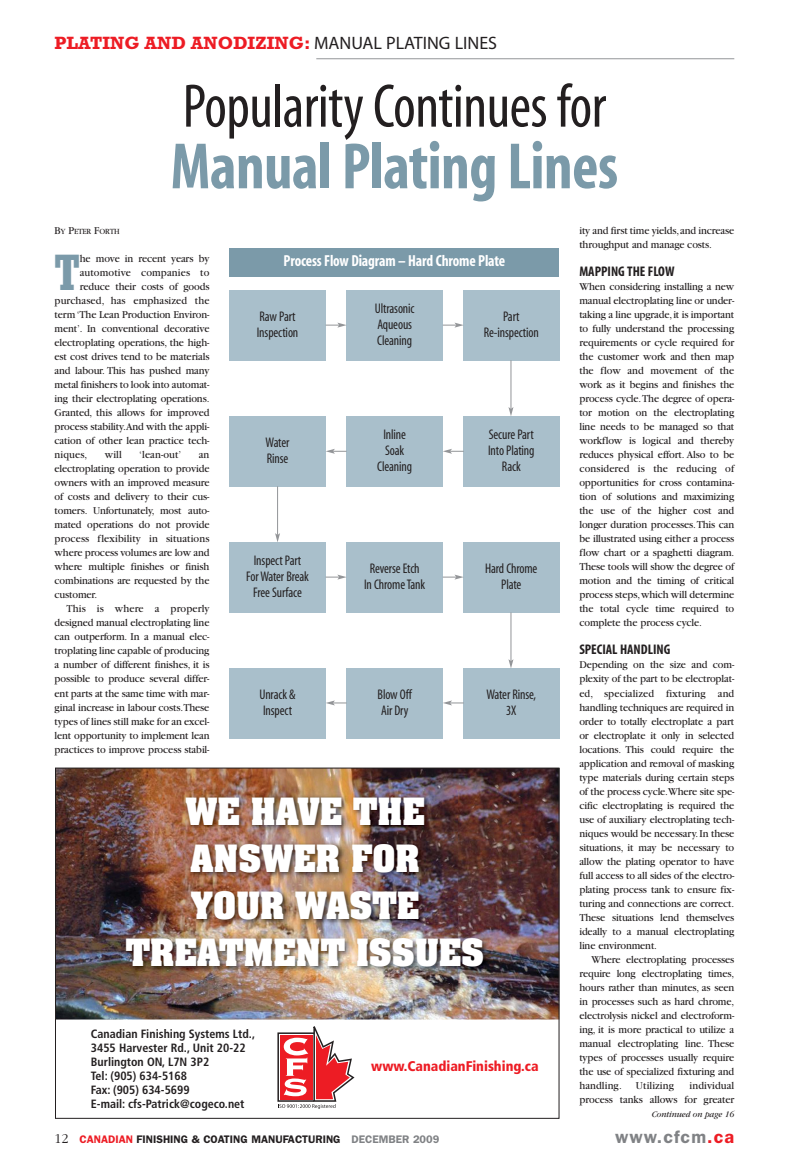
<style>
.page{position:relative;width:793px;height:1172px;background:#fff}
.page>*{position:absolute;margin:0;border:0;box-sizing:border-box;transform-origin:0 0}
.t1{font:700 66px "Myriad Condensed";letter-spacing:-.01em;color:#7b9aa9;scale:.95 1}
.t2{font:62px "Myriad Condensed";letter-spacing:-.01em;color:#231f20;scale:.95 1}
.t3{font:700 condensed 50.3px "Rockwell";color:#7b9aa9;scale:.95 1}
.t4{font:32px/47px "Aachen Bold+XERJYM";color:#fff;text-align:center}
.t5{font:700 18px "Rockwell";color:#ed1c24}
.t6{font:600 18px "Franklin Gothic";letter-spacing:.06em;color:#808285}
.t7{font:700 16px "Myriad Condensed";letter-spacing:-.01em;color:#fff;scale:.95 1}
.t8{font:14px/16px "Myriad Condensed";letter-spacing:-.01em;color:#231f20;text-align:center;scale:.95 1}
.t9{font:700 14px "Myriad Condensed";color:#231f20}
.t10{font:14px "Frutiger Black Cn+NVMDWG";color:#ed1c24}
.t11{font:12px/14px "Frutiger Bold Cn+DJSBGF";color:#231f20}
.t12{font:11px/14px "Garamond";letter-spacing:-.01em;color:#231f20;text-align:justify;scale:.95 1}
.t13{font:11px "Garamond";letter-spacing:.01em;color:#231f20;scale:.95 1}
.t14{font:600 11px "Franklin Gothic";color:#231f20}
.t15{font:italic 9px "Garamond";letter-spacing:-.01em;color:#231f20;scale:.95 1}
.t16{font:8.2px "Garamond";letter-spacing:-.015em;color:#231f20;scale:.95 1}
.s1{font-family:"Myriad";font-weight:400;color:#231f20}
.s2{font-size:11px}
.s3{font-family:"Garamond";font-weight:300;font-size:14px}
.s4{color:#ed1c24}
.s5{color:#808285}
</style>
<div class="page">
<hr style="left:316px;top:58px;width:418px;height:1px;background:#939598">
<svg style="left:277px;top:1026px;width:77px;height:82px"></svg>
<img style="left:57px;top:769px;width:500px;height:250px">
<img style="left:121px;top:790px;width:371px;height:192px">
<div style="left:229px;top:290px;width:96px;height:70px;background:#a9bfcb"></div>
<div style="left:463px;top:290px;width:96px;height:70px;background:#a9bfcb"></div>
<div style="left:346px;top:290px;width:96px;height:70px;background:#a9bfcb"></div>
<div style="left:229px;top:416px;width:96px;height:70px;background:#a9bfcb"></div>
<div style="left:463px;top:416px;width:96px;height:70px;background:#a9bfcb"></div>
<div style="left:346px;top:416px;width:96px;height:70px;background:#a9bfcb"></div>
<div style="left:229px;top:542px;width:96px;height:70px;background:#a9bfcb"></div>
<div style="left:463px;top:542px;width:96px;height:70px;background:#a9bfcb"></div>
<div style="left:346px;top:542px;width:96px;height:70px;background:#a9bfcb"></div>
<div style="left:229px;top:668px;width:96px;height:70px;background:#a9bfcb"></div>
<div style="left:463px;top:668px;width:96px;height:70px;background:#a9bfcb"></div>
<div style="left:346px;top:668px;width:96px;height:70px;background:#a9bfcb"></div>
<div style="left:229px;top:248px;width:330px;height:28px;background:#7b9aa9"></div>
<svg style="left:325px;top:322px;width:21px;height:5px"></svg>
<svg style="left:442px;top:322px;width:21px;height:5px"></svg>
<svg style="left:325px;top:574px;width:21px;height:5px"></svg>
<svg style="left:442px;top:574px;width:21px;height:5px"></svg>
<svg style="left:325px;top:448px;width:21px;height:5px"></svg>
<svg style="left:442px;top:448px;width:21px;height:5px"></svg>
<svg style="left:442px;top:700px;width:21px;height:5px"></svg>
<svg style="left:325px;top:700px;width:21px;height:5px"></svg>
<hr style="left:510px;top:612px;width:1px;height:48px;background:#939598">
<svg style="left:508px;top:659px;width:5px;height:9px"></svg>
<hr style="left:510px;top:360px;width:1px;height:48px;background:#939598">
<svg style="left:508px;top:407px;width:5px;height:9px"></svg>
<hr style="left:277px;top:486px;width:1px;height:48px;background:#939598">
<svg style="left:275px;top:533px;width:5px;height:9px"></svg>
<h3 class="t5" style="left:55px;top:37px;width:444px">PLATING AND ANODIZING: <span class="s1">MANUAL PLATING LINES</span></h3>
<h2 class="t2" style="left:182px;top:84px;width:447px">Popularity Continues for</h2>
<h1 class="t1" style="left:170px;top:143px;width:472px">Manual Plating Lines</h1>
<p class="t16" style="left:55px;top:229px;width:70px"><span class="s2">B</span>Y <span class="s2">P</span>ETER <span class="s2">F</span>ORTH</p>
<h3 class="t3" style="left:55px;top:255px;width:28px">T</h3>
<p class="t12" style="left:80px;top:252px;width:138px">he move in recent years by</p>
<p class="t13" style="left:80px;top:269px;width:138px">automotive companies to</p>
<p class="t12" style="left:80px;top:280px;width:138px">reduce their costs of goods</p>
<p class="t13" style="left:55px;top:297px;width:164px">purchased, has emphasized the</p>
<p class="t12" style="left:55px;top:308px;width:164px">term ‘The Lean Production Environ-</p>
<p class="t12" style="left:55px;top:322px;width:164px">ment’. In conventional decorative</p>
<p class="t12" style="left:55px;top:336px;width:164px">electroplating operations, the high-</p>
<p class="t12" style="left:55px;top:350px;width:164px">est cost drives tend to be materials</p>
<p class="t12" style="left:55px;top:364px;width:164px">and labour. This has pushed many</p>
<p class="t12" style="left:55px;top:378px;width:164px">metal finishers to look into automat-</p>
<p class="t12" style="left:55px;top:392px;width:164px">ing their electroplating operations.</p>
<p class="t12" style="left:55px;top:406px;width:164px">Granted, this allows for improved</p>
<p class="t12" style="left:55px;top:420px;width:164px">process stability.And with the appli-</p>
<p class="t12" style="left:55px;top:434px;width:164px">cation of other lean practice tech-</p>
<p class="t12" style="left:55px;top:448px;width:36px">niques,</p>
<p class="t12" style="left:105px;top:448px;width:19px">will</p>
<p class="t12" style="left:139px;top:448px;width:46px">‘lean-out’</p>
<p class="t12" style="left:55px;top:448px;width:164px;text-indent:144px">an electroplating operation to provide owners with an improved measure of costs and delivery to their cus&shy;tomers. Unfortunately, most auto&shy;mated operations do not provide process flexibility in situations where process volumes are low and where multiple finishes or finish combinations are requested by the customer.</p>
<p class="t12" style="left:55px;top:602px;width:164px;text-indent:12px">This is where a properly designed manual electroplating line can outperform. In a manual elec&shy;troplating line capable of producing a number of different finishes, it is possible to produce several differ&shy;ent parts at the same time with mar&shy;ginal increase in labour costs.These types of lines still make for an excel&shy;lent opportunity to implement lean practices to improve process stabil-</p>
<h3 class="t7" style="left:283px;top:255px;width:235px">Process Flow Diagram – Hard Chrome Plate</h3>
<p class="t8" style="left:374px;top:301px;width:43px;text-align:left">Ultrasonic<br>Aqueous<br>Cleaning</p>
<p class="t8" style="left:256px;top:309px;width:45px;text-align:left">Raw Part<br>Inspection</p>
<p class="t8" style="left:483px;top:309px;width:59px">Part<br>Re-inspection</p>
<p class="t8" style="left:377px;top:427px;width:38px">Inline<br>Soak<br>Cleaning</p>
<p class="t8" style="left:265px;top:435px;width:27px;text-align:left">Water<br>Rinse</p>
<p class="t8" style="left:488px;top:427px;width:50px">Secure Part<br>Into Plating<br>Rack</p>
<p class="t8" style="left:246px;top:553px;width:68px">Inspect Part<br>For Water Break<br>Free Surface</p>
<p class="t8" style="left:485px;top:561px;width:56px">Hard Chrome<br>Plate</p>
<p class="t8" style="left:364px;top:561px;width:66px">Reverse Etch<br>In Chrome Tank</p>
<p class="t8" style="left:377px;top:687px;width:38px;text-align:left">Blow Off<br>Air Dry</p>
<p class="t8" style="left:259px;top:687px;width:40px;text-align:left">Unrack &amp;<br>Inspect</p>
<p class="t8" style="left:486px;top:687px;width:54px">Water Rinse,<br>3X</p>
<h3 class="t4" style="left:126px;top:791px;width:359px">WE HAVE THE<br>ANSWER FOR<br>YOUR WASTE<br>TREATMENT ISSUES</h3>
<p class="t11" style="left:91px;top:1027px;width:166px">Canadian Finishing Systems Ltd.,<br>3455 Harvester Rd., Unit 20-22<br>Burlington ON, L7N 3P2<br>Tel: (905) 634-5168<br>Fax: (905) 634-5699<br>E-mail: cfs-Patrick@cogeco.net</p>
<p class="t10" style="left:371px;top:1059px;width:169px">www.CanadianFinishing.ca</p>
<p class="t12" style="left:579px;top:224px;width:164px">ity and first time yields,and increase throughput and manage costs.</p>
<p class="t9" style="left:579px;top:266px;width:97px">MAPPING THE FLOW</p>
<p class="t12" style="left:579px;top:280px;width:164px">When considering installing a new manual electroplating line or under&shy;taking a line upgrade,it is important to fully understand the processing requirements or cycle required for the customer work and then map the flow and movement of the work as it begins and finishes the process cycle.The degree of opera&shy;tor motion on the electroplating line needs to be managed so that workflow is logical and thereby reduces physical effort. Also to be considered is the reducing of opportunities for cross contamina&shy;tion of solutions and maximizing the use of the higher cost and longer duration processes.This can be illustrated using either a process flow chart or a spaghetti diagram.<br>These tools will show the degree of motion and the timing of critical process steps,which will determine the total cycle time required to complete the process cycle.</p>
<p class="t9" style="left:579px;top:644px;width:92px">SPECIAL HANDLING</p>
<p class="t12" style="left:579px;top:658px;width:164px">Depending on the size and com&shy;plexity of the part to be electroplat&shy;ed, specialized fixturing and handling techniques are required in order to totally electroplate a part or electroplate it only in selected locations. This could require the application and removal of masking type materials during certain steps of the process cycle.Where site spe&shy;cific electroplating is required the use of auxiliary electroplating tech&shy;niques would be necessary.In these situations, it may be necessary to allow the plating operator to have full access to all sides of the electro&shy;plating process tank to ensure fix&shy;turing and connections are correct.<br>These situations lend themselves ideally to a manual electroplating line environment.</p>
<p class="t12" style="left:579px;top:952px;width:164px;text-indent:12px">Where electroplating processes require long electroplating times, hours rather than minutes, as seen in processes such as hard chrome, electrolysis nickel and electroform&shy;ing, it is more practical to utilize a manual electroplating line. These types of processes usually require the use of specialized fixturing and handling.</p>
<p class="t12" style="left:579px;top:1078px;width:164px;text-align:right">individual<br>process tanks allows for greater</p>
<p class="t15" style="left:651px;top:1110px;width:88px">Continued on page 16</p>
<p class="t13" style="left:635px;top:1081px;width:42px">Utilizing</p>
<p class="t14" style="left:55px;top:1135px;width:386px"><span class="s3">12</span> <span class="s4">CANADIAN</span> FINISHING &amp; COATING MANUFACTURING <span class="s5">DECEMBER 2009</span></p>
<h3 class="t6" style="left:614px;top:1130px;width:121px">www.cfcm<span class="s4">.ca</span></h3>
</div>
